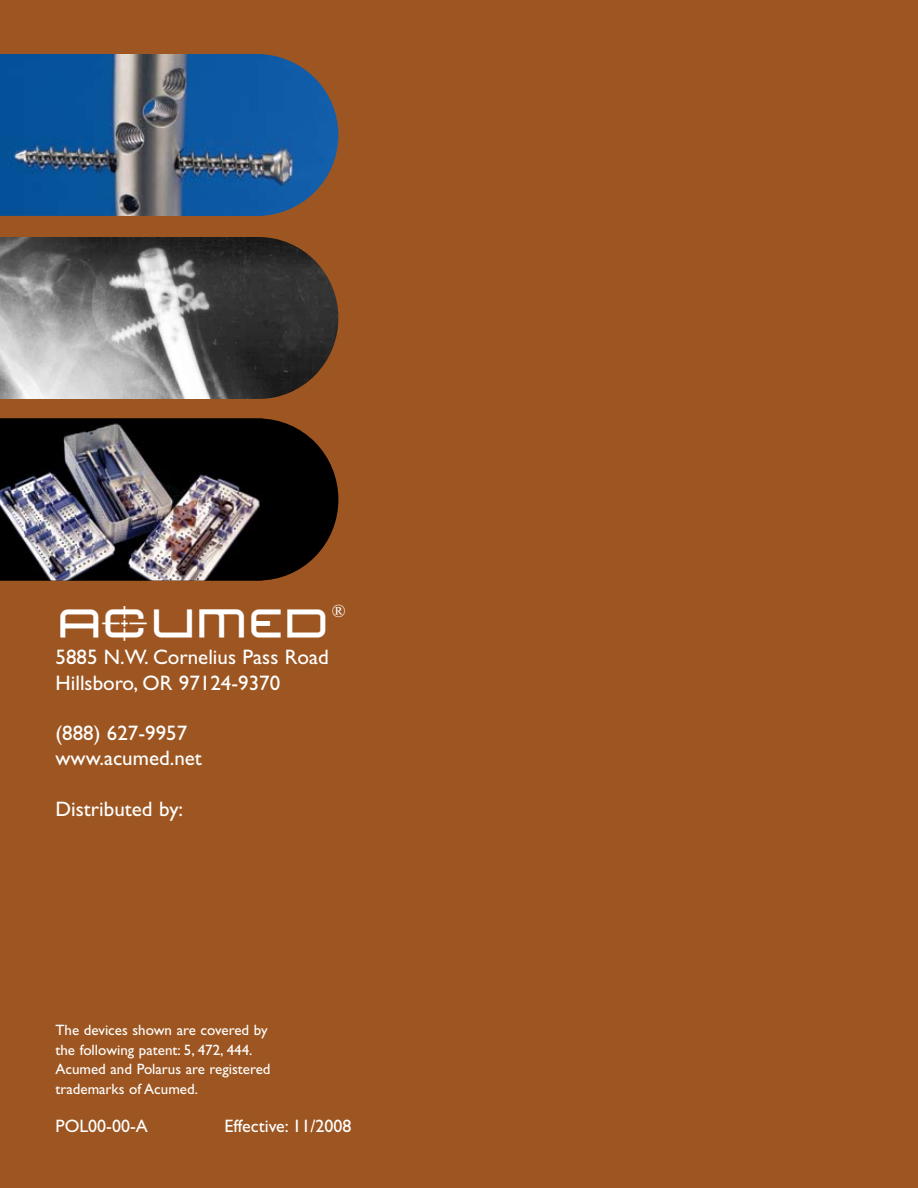
<style>
.page{position:relative;width:918px;height:1188px;background:#9d5621}
.page>*{position:absolute;margin:0;border:0;box-sizing:border-box;transform-origin:0 0}
.t1{font:36px "font 524555 6";color:#fff}
.t2{font:21px/25.2px "Gill Sans";color:#fff}
.t3{font:18px "Gill Sans";color:#fff}
.t4{font:15px/19.5px "Gill Sans";color:#fff}
</style>
<div class="page">
<img style="left:0;top:54px;width:338px;height:162px">
<img style="left:0;top:237px;width:338px;height:162px">
<svg style="left:263px;top:418px;width:75px;height:162px;fill:#000"></svg>
<img style="left:0;top:418px;width:263px;height:162px">
<h1 class="t1" style="left:56px;top:605px;width:292px">AcUMEDr</h1>
<h2 class="t2" style="left:56px;top:645px;width:275px">5885 N.W. Cornelius Pass Road<br>Hillsboro, OR 97124-9370</h2>
<h2 class="t2" style="left:56px;top:720px;width:148px">(888) 627-9957 www.acumed.net</h2>
<h2 class="t2" style="left:56px;top:796px;width:129px">Distributed by:</h2>
<p class="t4" style="left:56px;top:1020px;width:217px">The devices shown are covered by the following patent: 5, 472, 444.<br>Acumed and Polarus are registered trademarks of Acumed.</p>
<p class="t3" style="left:56px;top:1116px;width:94px">POL00-00-A</p>
<p class="t3" style="left:224px;top:1116px;width:129px">Effective: 11/2008</p>
</div>
